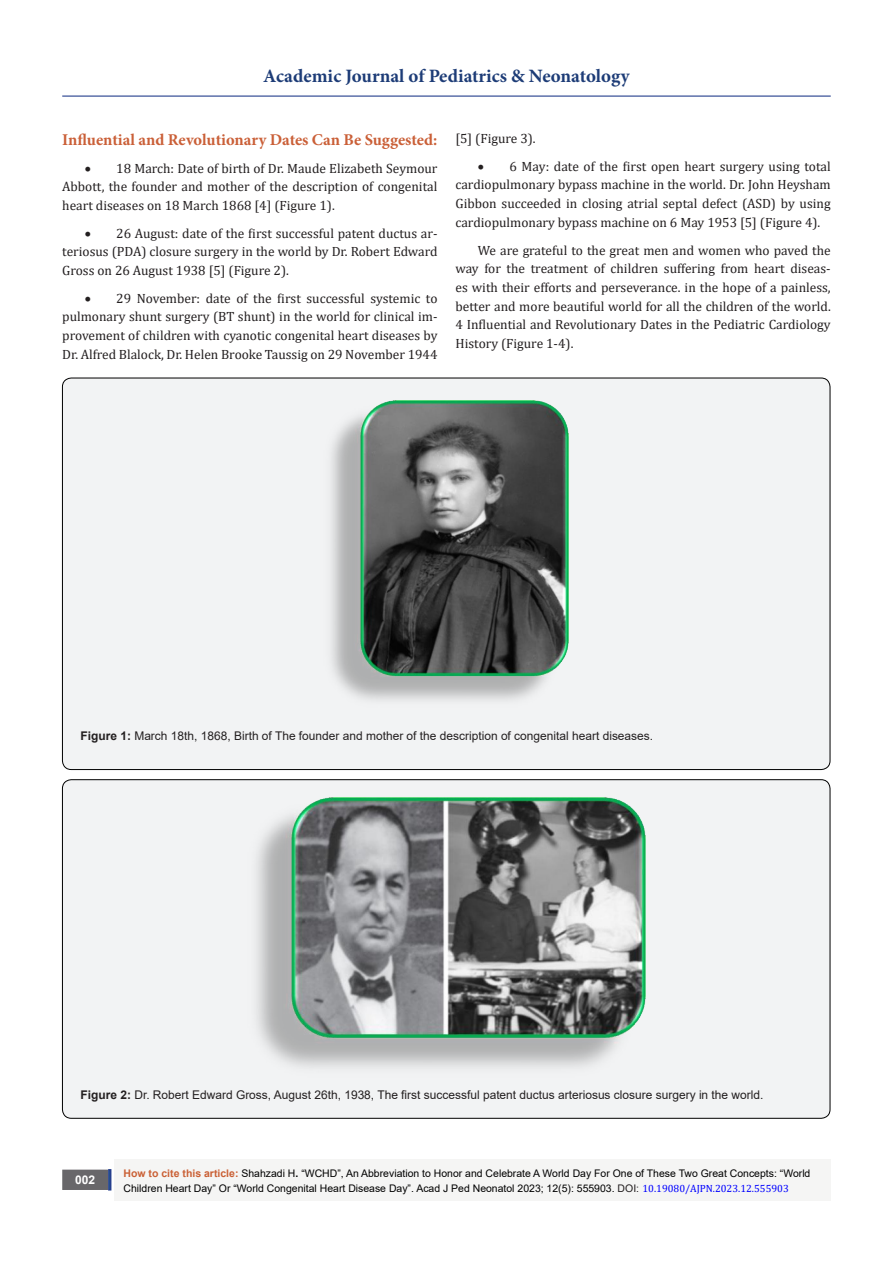
<style>
.page{position:relative;width:893px;height:1263px;background:#fff}
.page>*{position:absolute;margin:0;border:0;box-sizing:border-box;transform-origin:0 0}
.t1{font:700 18.9px "Minion Pro";color:#1d3c77}
.t2{font:700 16.5px "Minion Pro";letter-spacing:-.005em;color:#ca5f37}
.t3{font:13.5px/18.8px "Cambria";color:#231f20;text-align:justify}
.t4{font:12px "Arial";color:#231f20}
.t5{font:700 12px "Arial";color:#fff}
.t6{font:10.5px/15px "Arial";color:#000}
.s1{font-weight:700}
.s2{font-weight:700;color:#ca6035}
.s3{color:#231f20}
.s4{font-family:"Cambria";color:#00f}
</style>
<div class="page">
<div style="left:115px;top:1160px;width:716px;height:41px;background:#f5f5f4"></div>
<div style="left:63px;top:1170px;width:44px;height:19px;background:#68676a"></div>
<div style="left:62px;top:1169px;width:46px;height:21px;border:2px solid #68676a"></div>
<div style="left:108px;top:1169px;width:3px;height:21px;background:#1c6d90;border:2px solid #253f8e"></div>
<hr style="left:62px;top:96px;width:769px;height:1px;background:#253f8e">
<div style="left:62px;top:378px;width:768px;height:391px;background:#f2f3f4;border-radius:9px"></div>
<img style="left:331px;top:400px;width:238px;height:301px">
<div style="left:62px;top:780px;width:768px;height:338px;background:#f2f3f4;border-radius:9px"></div>
<img style="left:256px;top:797px;width:389px;height:271px">
<h1 class="t1" style="left:263px;top:63px;width:368px">Academic Journal of Pediatrics &amp; Neonatology</h1>
<p class="t2" style="left:62px;top:128px;width:377px">Influential and Revolutionary Dates Can Be Suggested:</p>
<p class="t3" style="left:62px;top:159px;width:377px;text-indent:22px">• 18 March: Date of birth of Dr. Maude Elizabeth Seymour Abbott, the founder and mother of the description of congenital heart diseases on 18 March 1868 [4] (Figure 1).</p>
<p class="t3" style="left:62px;top:224px;width:377px;text-indent:22px">• 26 August: date of the first successful patent ductus ar&shy;teriosus (PDA) closure surgery in the world by Dr. Robert Edward Gross on 26 August 1938 [5] (Figure 2).</p>
<p class="t3" style="left:62px;top:289px;width:377px;text-indent:22px">• 29 November: date of the first successful systemic to pulmonary shunt surgery (BT shunt) in the world for clinical im&shy;provement of children with cyanotic congenital heart diseases by Dr. Alfred Blalock, Dr. Helen Brooke Taussig on 29 November 1944</p>
<p class="t3" style="left:455px;top:129px;width:82px">[5] (Figure 3).</p>
<p class="t3" style="left:455px;top:157px;width:377px;text-indent:22px">• 6 May: date of the first open heart surgery using total cardiopulmonary bypass machine in the world. Dr. John Heysham Gibbon succeeded in closing atrial septal defect (ASD) by using cardiopulmonary bypass machine on 6 May 1953 [5] (Figure 4).</p>
<p class="t3" style="left:455px;top:240px;width:377px;text-indent:22px">We are grateful to the great men and women who paved the way for the treatment of children suffering from heart diseas&shy;es with their efforts and perseverance. in the hope of a painless, better and more beautiful world for all the children of the world.<br>4 Influential and Revolutionary Dates in the Pediatric Cardiology History (Figure 1-4).</p>
<p class="t4" style="left:81px;top:728px;width:574px"><span class="s1">Figure 1:</span> March 18th, 1868, Birth of The founder and mother of the description of congenital heart diseases.</p>
<p class="t4" style="left:81px;top:1086px;width:684px"><span class="s1">Figure 2:</span> Dr. Robert Edward Gross, August 26th, 1938, The first successful patent ductus arteriosus closure surgery in the world.</p>
<p class="t5" style="left:75px;top:1171px;width:22px">002</p>
<p class="t6" style="left:124px;top:1165px;width:688px"><span class="s2">How to cite this article:</span> Shahzadi H<span class="s1">.</span> “WCHD”, An Abbreviation to Honor and Celebrate A World Day For One of These Two Great Concepts: “World<br>Children Heart Day” Or “World Congenital Heart Disease Day”. Acad J Ped Neonatol 2023; 12(5): 555903. <span class="s3">DOI:</span> <span class="s4">10.19080/AJPN.2023.12.555903</span></p>
</div>
